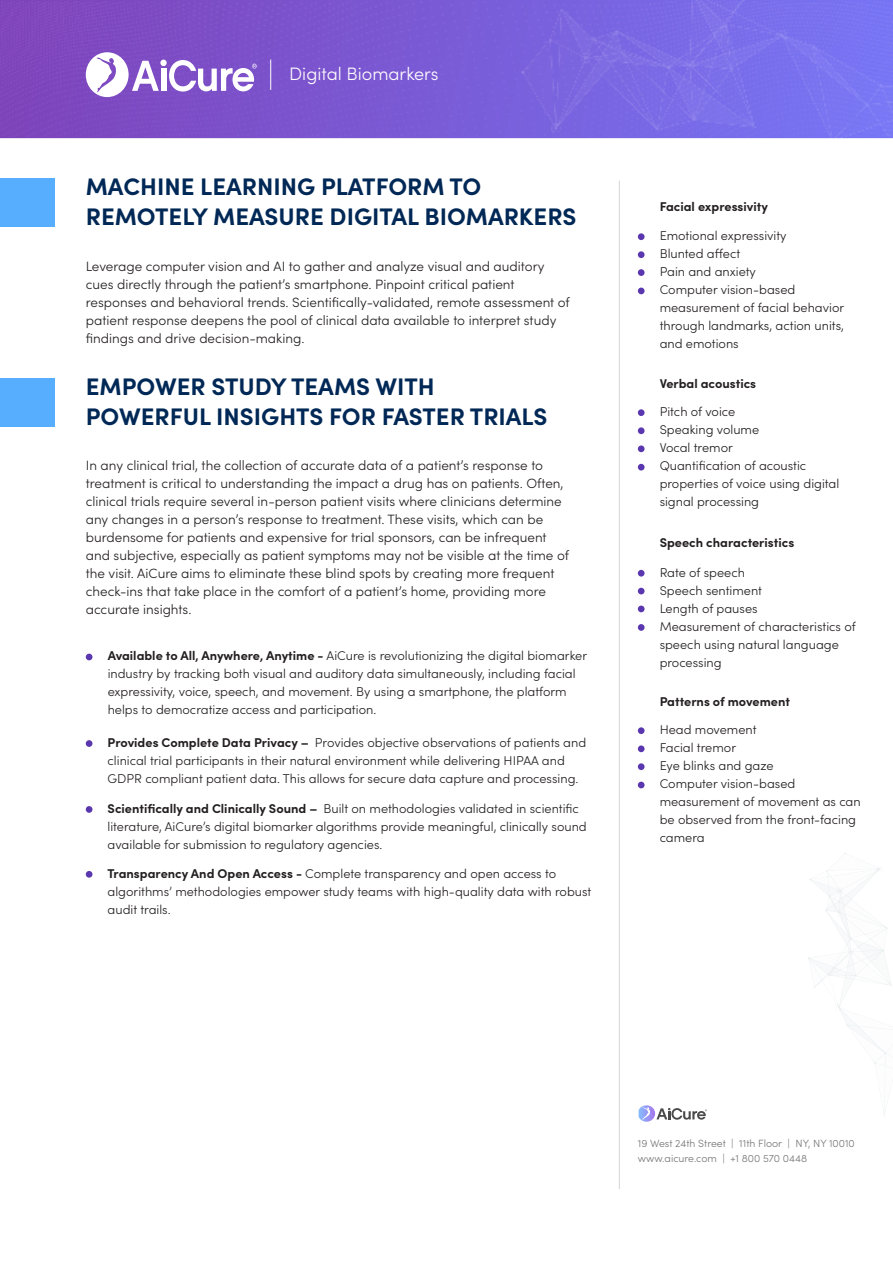
<style>
.page{position:relative;width:893px;height:1263px;background:#fff}
.page>*{position:absolute;margin:0;border:0;box-sizing:border-box;transform-origin:0 0}
.t1{font:700 24px/30px "Sofia Pro";color:#002856}
.t2{font:300 18px "Sofia Pro";color:#fffcfd}
.t3{font:300 13.5px/18px "Sofia Pro";color:#231f20}
.t4{font:300 12.75px/18px "Sofia Pro";color:#231f20}
.t5{font:700 12.75px "Sofia Pro";color:#231f20}
.t6{font:300 10.5px/15px "Sofia Pro";color:#767576}
.s1{font-weight:700}
</style>
<div class="page">
<img style="left:0;top:0;width:893px;height:181px">
<div style="left:0;top:178px;width:54px;height:48px;background:#57aeff"></div>
<div style="left:0;top:378px;width:54px;height:48px;background:#57aeff"></div>
<div style="left:638px;top:233px;width:7px;height:7px;background:#5a37af;border-radius:50%"></div>
<img style="left:808px;top:853px;width:84px;height:263px">
<svg style="left:86px;top:654px;width:6px;height:6px"></svg>
<div style="left:86px;top:740px;width:6px;height:7px;background:#5a37af;border-radius:50%"></div>
<div style="left:86px;top:806px;width:6px;height:7px;background:#5a37af;border-radius:50%"></div>
<div style="left:86px;top:871px;width:6px;height:7px;background:#5a37af;border-radius:50%"></div>
<div style="left:638px;top:251px;width:7px;height:7px;background:#5a37af;border-radius:50%"></div>
<div style="left:638px;top:269px;width:7px;height:7px;background:#5a37af;border-radius:50%"></div>
<div style="left:638px;top:288px;width:7px;height:6px;background:#5a37af;border-radius:50%"></div>
<div style="left:638px;top:409px;width:7px;height:7px;background:#5a37af;border-radius:50%"></div>
<div style="left:638px;top:427px;width:7px;height:7px;background:#5a37af;border-radius:50%"></div>
<div style="left:638px;top:445px;width:7px;height:7px;background:#5a37af;border-radius:50%"></div>
<div style="left:638px;top:464px;width:7px;height:6px;background:#5a37af;border-radius:50%"></div>
<div style="left:638px;top:588px;width:7px;height:6px;background:#5a37af;border-radius:50%"></div>
<div style="left:638px;top:606px;width:7px;height:6px;background:#5a37af;border-radius:50%"></div>
<div style="left:638px;top:624px;width:7px;height:7px;background:#5a37af;border-radius:50%"></div>
<div style="left:638px;top:727px;width:7px;height:7px;background:#5a37af;border-radius:50%"></div>
<div style="left:638px;top:745px;width:7px;height:7px;background:#5a37af;border-radius:50%"></div>
<div style="left:638px;top:763px;width:7px;height:7px;background:#5a37af;border-radius:50%"></div>
<div style="left:638px;top:782px;width:7px;height:6px;background:#5a37af;border-radius:50%"></div>
<div style="left:638px;top:570px;width:7px;height:7px;background:#5a37af;border-radius:50%"></div>
<hr style="left:270px;top:60px;width:1px;height:30px;background:#fff">
<hr style="left:619px;top:181px;width:1px;height:1008px;background:#000">
<div style="left:160px;top:60px;width:7px;height:6px;background:#fff;border-radius:50%"></div>
<div style="left:161px;top:69px;width:5px;height:22px;background:#fff"></div>
<svg style="left:86px;top:52px;width:73px;height:45px"></svg>
<svg style="left:169px;top:60px;width:88px;height:32px"></svg>
<img style="left:639px;top:1105px;width:16px;height:17px">
<svg style="left:656px;top:1108px;width:51px;height:12px"></svg>
<h2 class="t2" style="left:289px;top:60px;width:151px">Digital Biomarkers</h2>
<h1 class="t1" style="left:86px;top:169px;width:492px">MACHINE LEARNING PLATFORM TO<br>REMOTELY MEASURE DIGITAL BIOMARKERS</h1>
<p class="t3" style="left:86px;top:256px;width:485px">Leverage computer vision and AI to gather and analyze visual and auditory cues directly through the patient’s smartphone. Pinpoint critical patient responses and behavioral trends. Scientifically-validated, remote assessment of patient response deepens the pool of clinical data available to interpret study findings and drive decision-making.</p>
<h1 class="t1" style="left:86px;top:370px;width:463px">EMPOWER STUDY TEAMS WITH<br>POWERFUL INSIGHTS FOR FASTER TRIALS</h1>
<p class="t3" style="left:86px;top:456px;width:485px">In any clinical trial, the collection of accurate data of a patient’s response to treatment is critical to understanding the impact a drug has on patients. Often, clinical trials require several in-person patient visits where clinicians determine any changes in a person’s response to treatment. These visits, which can be burdensome for patients and expensive for trial sponsors, can be infrequent and subjective, especially as patient symptoms may not be visible at the time of the visit. AiCure aims to eliminate these blind spots by creating more frequent check-ins that take place in the comfort of a patient’s home, providing more accurate insights.</p>
<p class="t4" style="left:108px;top:646px;width:481px"><span class="s1">Available to All, Anywhere, Anytime -</span> AiCure is revolutionizing the digital biomarker industry by tracking both visual and auditory data simultaneously, including facial expressivity, voice, speech, and movement. By using a smartphone, the platform helps to democratize access and participation.</p>
<p class="t4" style="left:108px;top:732px;width:480px"><span class="s1">Provides Complete Data Privacy –</span> Provides objective observations of patients and clinical trial participants in their natural environment while delivering HIPAA and<br>GDPR compliant patient data. This allows for secure data capture and processing.</p>
<p class="t4" style="left:108px;top:799px;width:481px"><span class="s1">Scientifically and Clinically Sound –</span> Built on methodologies validated in scientific literature, AiCure’s digital biomarker algorithms provide meaningful, clinically sound available for submission to regulatory agencies.</p>
<p class="t4" style="left:108px;top:863px;width:485px"><span class="s1">Transparency And Open Access -</span> Complete transparency and open access to algorithms’ methodologies empower study teams with high-quality data with robust audit trails.</p>
<p class="t5" style="left:660px;top:197px;width:110px">Facial expressivity</p>
<p class="t4" style="left:660px;top:226px;width:186px">Emotional expressivity<br>Blunted affect<br>Pain and anxiety<br>Computer vision-based measurement of facial behavior through landmarks, action units, and emotions</p>
<p class="t5" style="left:660px;top:373px;width:98px">Verbal acoustics</p>
<p class="t4" style="left:660px;top:402px;width:181px">Pitch of voice<br>Speaking volume<br>Vocal tremor<br>Quantification of acoustic properties of voice using digital signal processing</p>
<p class="t5" style="left:660px;top:532px;width:136px">Speech characteristics</p>
<p class="t4" style="left:660px;top:562px;width:198px">Rate of speech<br>Speech sentiment<br>Length of pauses<br>Measurement of characteristics of speech using natural language processing</p>
<p class="t5" style="left:660px;top:691px;width:132px">Patterns of movement</p>
<p class="t4" style="left:660px;top:720px;width:202px">Head movement<br>Facial tremor<br>Eye blinks and gaze<br>Computer vision-based measurement of movement as can be observed from the front-facing camera</p>
<p class="t6" style="left:638px;top:1135px;width:218px">19 West 24th Street | 11th Floor | NY, NY 10010 www.aicure.com | +1 800 570 0448</p>
</div>
